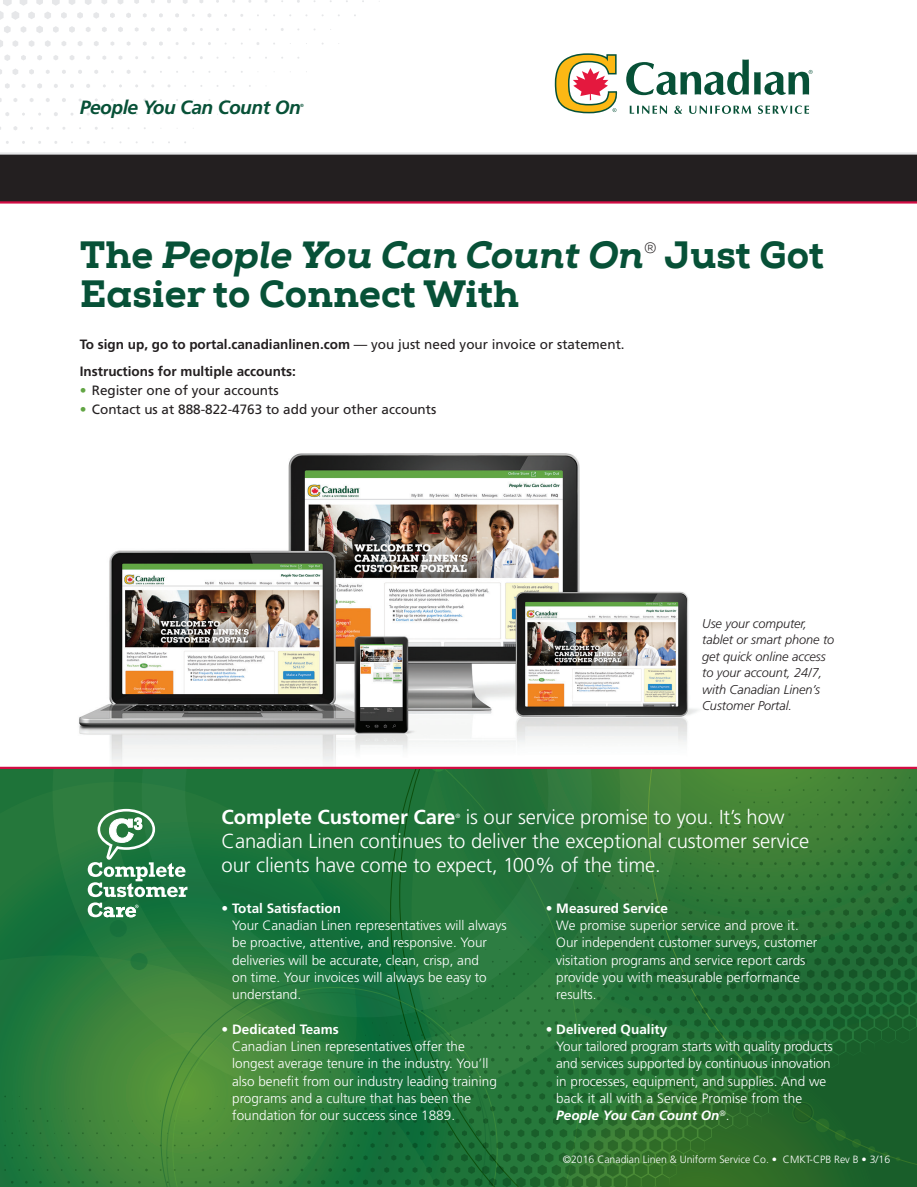
<style>
.page{position:relative;width:917px;height:1187px;background:#fff}
.page>*{position:absolute;margin:0;border:0;box-sizing:border-box;transform-origin:0 0}
.t1{font:800 37.8px "Nexa Slab";color:#075137}
.t2{font:italic 800 37.8px "Nexa Slab";color:#075137}
.t3{font:300 20.25px/24px "Frutiger LT Std";letter-spacing:-.005em;color:#fff}
.t4{font:700 20.25px "Frutiger LT Std";letter-spacing:-.005em;color:#fff}
.t5{font:italic 700 19.2px "Frutiger";letter-spacing:-.025em;color:#075137}
.t6{font:300 15px "Nexa Slab";color:#231f20}
.t7{font:300 13.5px/17.2px "Frutiger LT Std";color:#fff}
.t8{font:700 13.5px "Frutiger LT Std";color:#231f20}
.t9{font:13.5px "Frutiger LT Std";color:#231f20}
.t10{font:italic 300 12.75px/16.5px "Frutiger LT Std";letter-spacing:-.005em;color:#231f20}
.t11{font:300 10.5px "Frutiger LT Std";color:#fff}
.t12{font:300 6.15px "Frutiger LT Std";color:#fff}
.t13{font:italic 700 4.5px "Frutiger";color:#075137}
.s1{font-style:normal}
.s2{font-weight:400}
.s3{color:#62a544}
.s4{font-weight:700}
.s5{font-weight:700;font-style:italic}
</style>
<div class="page">
<svg style="left:0;top:0;width:380px;height:144px"></svg>
<div style="left:0;top:154px;width:917px;height:49px;background:#231f20"></div>
<hr style="left:0;top:201px;width:917px;height:3px;background:#d20d44">
<hr style="left:0;top:152px;width:917px;height:3px;background:#e6e7e9">
<img style="left:72px;top:453px;width:635px;height:314px">
<svg style="left:0;top:769px;width:916px;height:418px;background:#297638"></svg>
<svg style="left:88px;top:809px;width:99px;height:108px"></svg>
<hr style="left:0;top:767px;width:917px;height:2px;background:#d20d44">
<svg style="left:629px;top:106px;width:38px;height:8px"></svg>
<svg style="left:674px;top:106px;width:8px;height:8px"></svg>
<svg style="left:689px;top:105px;width:62px;height:9px"></svg>
<svg style="left:758px;top:105px;width:51px;height:9px"></svg>
<svg style="left:626px;top:59px;width:122px;height:36px"></svg>
<svg style="left:555px;top:53px;width:62px;height:60px"></svg>
<svg style="left:754px;top:70px;width:58px;height:25px"></svg>
<svg style="left:916px;top:154px;width:1px;height:1033px"></svg>
<p class="t5" style="left:80px;top:96px;width:222px">People You Can Count On</p>
<p class="t13" style="left:300px;top:103px;width:5px">®</p>
<p class="t2" style="left:80px;top:231px;width:565px"><span class="s1">The</span> People You Can Count On</p>
<p class="t6" style="left:644px;top:239px;width:14px">®</p>
<p class="t1" style="left:664px;top:231px;width:161px">Just Got</p>
<p class="t1" style="left:80px;top:270px;width:440px">Easier to Connect With</p>
<p class="t8" style="left:80px;top:337px;width:546px">To sign up, go to portal.canadianlinen.com <span class="s2">— you just need your invoice or statement.</span></p>
<p class="t8" style="left:80px;top:364px;width:217px">Instructions for multiple accounts:</p>
<p class="t9" style="left:80px;top:382px;width:200px"><span class="s3">•</span> Register one of your accounts</p>
<p class="t9" style="left:80px;top:401px;width:358px"><span class="s3">•</span> Contact us at 888-822-4763 to add your other accounts</p>
<p class="t10" style="left:702px;top:615px;width:134px">Use your computer, tablet or smart phone to get quick online access to your account, 24/7, with Canadian Linen’s<br>Customer Portal.</p>
<p class="t3" style="left:222px;top:805px;width:589px;text-indent:244px">is our service promise to you. It’s how<br>Canadian Linen continues to deliver the exceptional customer service our clients have come to expect, 100% of the time.</p>
<p class="t7" style="left:232px;top:900px;width:276px;text-indent:-11px"><span class="s4">• Total Satisfaction<br></span>Your Canadian Linen representatives will always be proactive, attentive, and responsive. Your deliveries will be accurate, clean, crisp, and<br>on time. Your invoices will always be easy to understand.</p>
<p class="t7" style="left:232px;top:1021px;width:266px;text-indent:-11px"><span class="s4">• Dedicated Teams<br></span>Canadian Linen representatives offer the longest average tenure in the industry. You’ll also benefit from our industry leading training programs and a culture that has been the foundation for our success since 1889.</p>
<p class="t4" style="left:222px;top:805px;width:235px">Complete Customer Care</p>
<p class="t12" style="left:455px;top:812px;width:6px">®</p>
<p class="t7" style="left:556px;top:900px;width:263px;text-indent:-11px"><span class="s4">• Measured Service<br></span>We promise superior service and prove it.<br>Our independent customer surveys, customer visitation programs and service report cards provide you with measurable performance results.</p>
<p class="t7" style="left:556px;top:1021px;width:278px;text-indent:-11px"><span class="s4">• Delivered Quality<br></span>Your tailored program starts with quality products</p>
<p class="t7" style="left:556px;top:1055px;width:276px">and services supported by continuous innovation in processes, equipment, and supplies. And we back it all with a Service Promise from the <span class="s5">People You Can Count On</span><sup>®</sup>.</p>
<p class="t11" style="left:562px;top:1153px;width:329px">©2016 Canadian Linen &amp; Uniform Service Co. • CMKT-CPB Rev B • 3/16</p>
</div>
